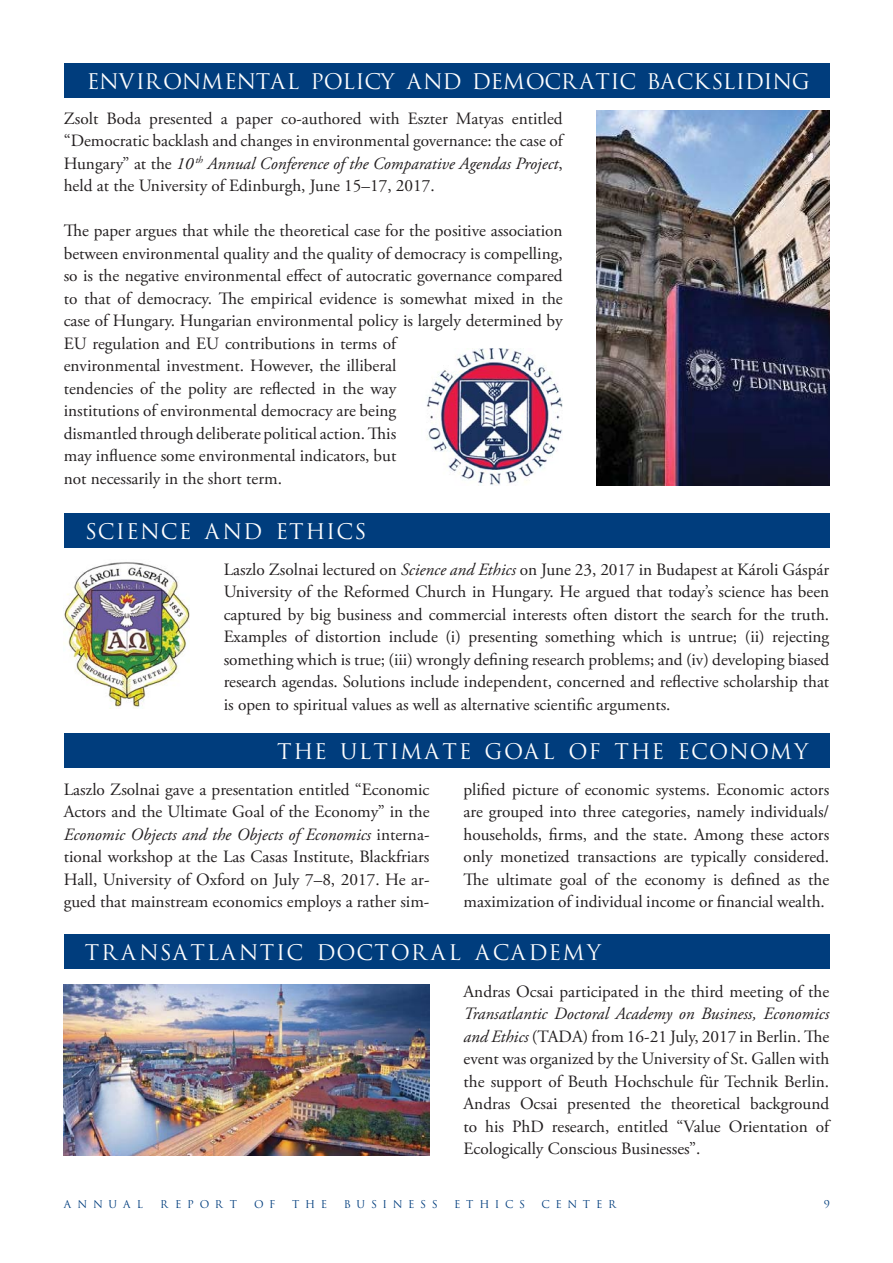
<style>
.page{position:relative;width:893px;height:1263px;background:#fff}
.page>*{position:absolute;margin:0;border:0;box-sizing:border-box;transform-origin:0 0}
.t1{font:21px "Trajan PFL";letter-spacing:.16em;color:#fff}
.t2{font:21px "Trajan PFL";letter-spacing:.09em;color:#fff}
.t3{font:17.25px/22.5px "Adobe Garamond Pro";color:#231f20;text-align:justify}
.t4{font:10.5px "Trajan PFL";letter-spacing:.64em;color:#003d7d}
.s1{font-style:italic}
</style>
<div class="page">
<div style="left:64px;top:64px;width:765px;height:34px;background:#003d7d"></div>
<img style="left:597px;top:111px;width:232px;height:374px">
<div style="left:64px;top:513px;width:765px;height:34px;background:#003d7d"></div>
<img style="left:64px;top:562px;width:126px;height:147px">
<div style="left:64px;top:733px;width:765px;height:35px;background:#003d7d"></div>
<div style="left:64px;top:934px;width:765px;height:34px;background:#003d7d"></div>
<img style="left:64px;top:984px;width:365px;height:171px">
<img style="left:426px;top:348px;width:136px;height:137px">
<p class="t2" style="left:87px;top:70px;width:723px">ENVIRONMENTAL POLICY AND DEMOCRATIC BACKSLIDING</p>
<p class="t3" style="left:64px;top:109px;width:500px">Zsolt Boda presented a paper co-authored with Eszter Matyas entitled “Democratic backlash and changes in environmental governance: the case of Hungary” at the <span class="s1">10</span> <sup>th</sup> <span class="s1">Annual Conference of the Comparative Agendas Project</span>, held at the University of Edinburgh, June 15–17, 2017.</p>
<p class="t3" style="left:64px;top:221px;width:500px;text-align:left">The paper argues that while the theoretical case for the positive association between environmental quality and the quality of democracy is compelling, so is the negative environmental effect of autocratic governance compared to that of democracy. The empirical evidence is somewhat mixed in the case of Hungary. Hungarian environmental policy is largely determined by EU regulation and EU contributions in terms of<br>environmental investment. However, the illiberal<br>tendencies of the polity are reflected in the way<br>institutions of environmental democracy are being<br>dismantled through deliberate political action. This<br>may influence some environmental indicators, but<br>not necessarily in the short term.</p>
<p class="t1" style="left:85px;top:520px;width:281px">SCIENCE AND ETHICS</p>
<p class="t3" style="left:224px;top:559px;width:607px">Laszlo Zsolnai lectured on <span class="s1">Science and Ethics</span> on June 23, 2017 in Budapest at Károli Gáspár University of the Reformed Church in Hungary. He argued that today’s science has been captured by big business and commercial interests often distort the search for the truth.<br>Examples of distortion include (i) presenting something which is untrue; (ii) rejecting something which is true; (iii) wrongly defining research problems; and (iv) developing biased research agendas. Solutions include independent, concerned and reflective scholarship that is open to spiritual values as well as alternative scientific arguments.</p>
<p class="t1" style="left:277px;top:740px;width:532px">THE ULTIMATE GOAL OF THE ECONOMY</p>
<p class="t3" style="left:64px;top:780px;width:367px">Laszlo Zsolnai gave a presentation entitled “Economic Actors and the Ultimate Goal of the Economy” in the <span class="s1">Economic Objects and the Objects of Economics</span> interna&shy;tional workshop at the Las Casas Institute, Blackfriars Hall, University of Oxford on July 7–8, 2017. He ar&shy;gued that mainstream economics employs a rather sim-</p>
<p class="t3" style="left:464px;top:780px;width:367px">plified picture of economic systems. Economic actors are grouped into three categories, namely individuals/ households, firms, and the state. Among these actors only monetized transactions are typically considered.<br>The ultimate goal of the economy is defined as the maximization of individual income or financial wealth.</p>
<p class="t1" style="left:85px;top:940px;width:517px">TRANSATLANTIC DOCTORAL ACADEMY</p>
<p class="t3" style="left:464px;top:982px;width:367px">Andras Ocsai participated in the third meeting of the</p>
<p class="t3" style="left:464px;top:1004px;width:367px"><span class="s1">Transatlantic Doctoral Academy on Business, Economics and Ethics</span> (TADA) from 16-21 July, 2017 in Berlin. The event was organized by the University of St. Gallen with the support of Beuth Hochschule für Technik Berlin.<br>Andras Ocsai presented the theoretical background to his PhD research, entitled “Value Orientation of Ecologically Conscious Businesses”.</p>
<p class="t4" style="left:64px;top:1198px;width:80px">ANNUAL</p>
<p class="t4" style="left:160px;top:1198px;width:77px">REPORT</p>
<p class="t4" style="left:254px;top:1198px;width:22px">O F</p>
<p class="t4" style="left:292px;top:1198px;width:35px">THE</p>
<p class="t4" style="left:344px;top:1198px;width:94px">BUSINESS</p>
<p class="t4" style="left:454px;top:1198px;width:71px">ETHICS</p>
<p class="t4" style="left:542px;top:1198px;width:76px">CENTER</p>
<p class="t4" style="left:824px;top:1198px;width:7px">9</p>
</div>
